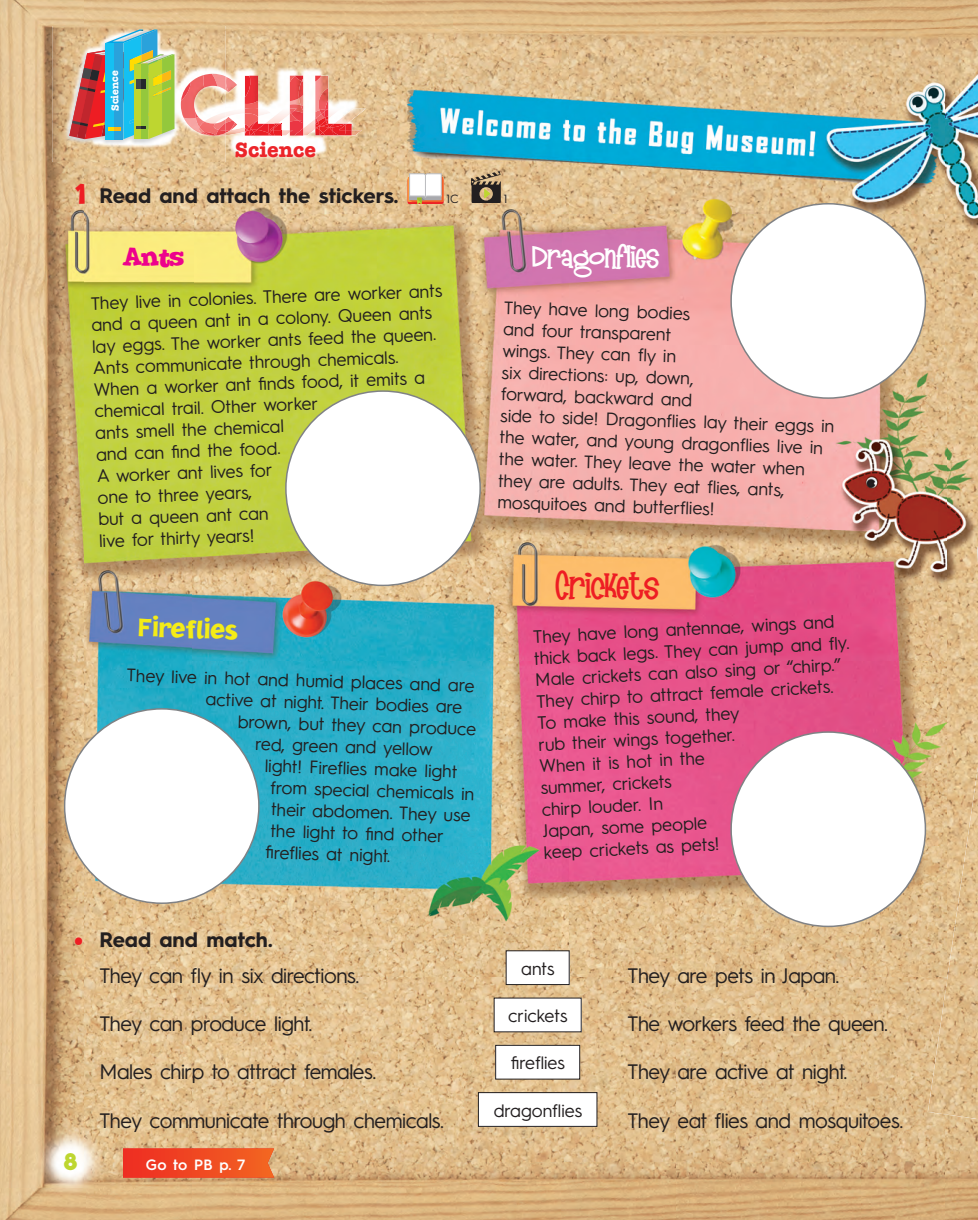
<style>
.page{position:relative;width:978px;height:1220px;background:#fff}
.page>*{position:absolute;margin:0;border:0;box-sizing:border-box;transform-origin:0 0}
.t1{font:31.2px "Mandingo";color:#ee1d23}
.t2{font:27px "Mandingo";color:#fff}
.t3{font:900 27px "Jacoby ICG";color:#f4ec17}
.t4{font:27px "Jointby Pizza Dude";color:#ed028c}
.t5{font:900 24px "Hurme Geometric Sans 3";color:#bed630}
.t6{font:700 21.3px "American Typewriter";color:#ec2429}
.t7{font:21px/36px "Hurme Geometric Sans 3";letter-spacing:-.02em;color:#231f20}
.t8{font:700 21px "Hurme Geometric Sans 3";color:#231f20}
.t9{font:18px/21.6px "Hurme Geometric Sans 3";color:#231f20}
.t10{font:600 15px "Hurme Geometric Sans 3";color:#fff}
.t11{font:12px "Hurme Geometric Sans 3";color:#231f20}
.t12{font:700 10.65px "American Typewriter";color:#fff}
.s1{font-family:"House Holiday TTF Sans";font-weight:400;font-size:37.5px;color:#ee1d23}
.s2{font-family:"Jacoby ICG";font-weight:900;font-size:27px;color:#ee1d23}
.s3{font-weight:700}
</style>
<div class="page">
<img style="left:0;top:0;width:85px;height:1219px">
<img style="left:85px;top:0;width:893px;height:30px">
<img style="left:193px;top:30px;width:753px;height:1189px">
<img style="left:946px;top:30px;width:32px;height:587px">
<img style="left:85px;top:162px;width:108px;height:1057px">
<img style="left:946px;top:1122px;width:32px;height:97px">
<svg style="left:123px;top:1148px;width:151px;height:29px;background:#ef4a24"></svg>
<img style="left:237px;top:108px;width:8px;height:27px">
<img style="left:281px;top:109px;width:9px;height:26px">
<img style="left:303px;top:109px;width:12px;height:26px">
<img style="left:352px;top:109px;width:14px;height:26px">
<img style="left:225px;top:92px;width:12px;height:21px">
<img style="left:225px;top:76px;width:4px;height:17px">
<img style="left:226px;top:77px;width:11px;height:15px">
<img style="left:245px;top:76px;width:36px;height:45px">
<img style="left:245px;top:108px;width:13px;height:13px">
<svg style="left:245px;top:121px;width:37px;height:15px"></svg>
<img style="left:245px;top:76px;width:13px;height:28px">
<img style="left:245px;top:76px;width:5px;height:21px">
<img style="left:290px;top:135px;width:13px;height:1px">
<svg style="left:290px;top:98px;width:13px;height:37px"></svg>
<img style="left:290px;top:82px;width:12px;height:19px">
<img style="left:298px;top:82px;width:5px;height:16px">
<svg style="left:290px;top:76px;width:13px;height:6px"></svg>
<img style="left:315px;top:76px;width:13px;height:24px">
<img style="left:319px;top:88px;width:9px;height:12px">
<svg style="left:315px;top:76px;width:6px;height:5px"></svg>
<svg style="left:315px;top:100px;width:37px;height:36px"></svg>
<img style="left:52px;top:26px;width:173px;height:136px">
<img style="left:184px;top:88px;width:41px;height:48px">
<img style="left:181px;top:75px;width:23px;height:43px">
<svg style="left:196px;top:113px;width:41px;height:23px"></svg>
<img style="left:181px;top:82px;width:10px;height:18px">
<img style="left:212px;top:76px;width:13px;height:14px">
<svg style="left:217px;top:74px;width:8px;height:2px"></svg>
<img style="left:203px;top:74px;width:14px;height:14px">
<svg style="left:69px;top:30px;width:105px;height:109px;background:#96a380"></svg>
<div style="left:407px;top:176px;width:36px;height:26px;background:#f7953c;border-radius:2px"></div>
<svg style="left:409px;top:173px;width:34px;height:30px"></svg>
<svg style="left:471px;top:171px;width:30px;height:32px"></svg>
<div style="left:506px;top:950px;width:63px;height:34px;background:#fff"></div>
<div style="left:506px;top:950px;width:64px;height:34px;border:1px solid #231f20"></div>
<div style="left:494px;top:998px;width:87px;height:33px;background:#fff"></div>
<div style="left:496px;top:1045px;width:84px;height:34px;background:#fff"></div>
<div style="left:495px;top:1044px;width:85px;height:35px;border:1px solid #231f20"></div>
<div style="left:478px;top:1092px;width:119px;height:34px;background:#fff"></div>
<div style="left:478px;top:1092px;width:119px;height:34px;border:1px solid #231f20"></div>
<div style="left:731px;top:204px;width:194px;height:194px;background:#fff;border-radius:50%"></div>
<div style="left:731px;top:732px;width:194px;height:194px;background:#fff;border-radius:50%"></div>
<div style="left:286px;top:391px;width:194px;height:194px;background:#fff;border-radius:50%"></div>
<div style="left:65px;top:709px;width:194px;height:194px;background:#fff;border-radius:50%"></div>
<svg style="left:977px;top:543px;width:1px;height:74px"></svg>
<img style="left:928px;top:617px;width:50px;height:505px">
<p class="t12" style="left:109px;top:111px;width:42px;rotate:-91deg">Science</p>
<p class="t6" style="left:235px;top:137px;width:83px">Science</p>
<p class="t8" style="left:75px;top:187px;width:324px"><span class="s1">1</span> Read and attach the stickers.</p>
<p class="t11" style="left:446px;top:194px;width:14px">1C</p>
<p class="t11" style="left:504px;top:194px;width:5px">1</p>
<h2 class="t4" style="left:122px;top:245px;width:63px">Ants</h2>
<p class="t9" style="left:90px;top:293px;width:353px;rotate:-2deg">They live in colonies. There are worker ants and a queen ant in a colony. Queen ants lay eggs. The worker ants feed the queen.<br>Ants communicate through chemicals.<br>When a worker ant fi nds food, it emits a chemical trail. Other worker<br>ants smell the chemical<br>and can fi nd the food.<br>A worker ant lives for<br>one to three years,<br>but a queen ant can<br>live for thirty years!</p>
<h2 class="t3" style="left:139px;top:617px;width:101px;rotate:2deg">Firefl ies</h2>
<p class="t9" style="left:127px;top:664px;width:349px;rotate:2deg">They live in hot and humid places and are</p>
<p class="t9" style="left:206px;top:688px;width:258px;rotate:2deg">active at night. Their bodies are</p>
<p class="t9" style="left:238px;top:711px;width:240px;rotate:2deg">brown, but they can produce</p>
<p class="t9" style="left:256px;top:733px;width:179px;rotate:2deg">red, green and yellow</p>
<p class="t9" style="left:265px;top:755px;width:194px;rotate:2deg">light! Firefl ies make light</p>
<p class="t9" style="left:271px;top:777px;width:205px;rotate:2deg">from special chemicals in</p>
<p class="t9" style="left:272px;top:799px;width:201px;rotate:2deg">their abdomen. They use</p>
<p class="t9" style="left:271px;top:820px;width:175px;rotate:2deg">the light to fi nd other</p>
<p class="t9" style="left:266px;top:842px;width:126px;rotate:2deg">fi refl ies at night.</p>
<h2 class="t2" style="left:532px;top:237px;width:129px">DRAGONFLIES</h2>
<p class="t9" style="left:504px;top:297px;width:336px;rotate:2deg">They have long bodies<br>and four transparent<br>wings. They can fl y in<br>six directions: up, down,<br>forward, backward and<br>side to side! Dragonfl ies lay their eggs in the water, and young dragonfl ies live in the water. They leave the water when they are adults. They eat fl ies, ants, mosquitoes and butterfl ies!</p>
<h1 class="t1" style="left:556px;top:562px;width:105px;rotate:1deg">CRICKETS</h1>
<p class="t9" style="left:532px;top:627px;width:317px;rotate:-3deg">They have long antennae, wings and thick back legs. They can jump and fl y.<br>Male crickets can also sing or “chirp.”<br>They chirp to attract female crickets.<br>To make this sound, they<br>rub their wings together.<br>When it is hot in the<br>summer, crickets<br>chirp louder. In<br>Japan, some people<br>keep crickets as pets!</p>
<p class="t7" style="left:99px;top:923px;width:261px;text-indent:-26px"><span class="s2">•</span> <span class="s3">Read and match.<br></span>They can fly in six directions.</p>
<p class="t9" style="left:521px;top:959px;width:35px">ants</p>
<p class="t9" style="left:508px;top:1006px;width:61px">crickets</p>
<p class="t9" style="left:511px;top:1053px;width:55px">fireflies</p>
<p class="t9" style="left:494px;top:1100px;width:90px">dragonflies</p>
<p class="t7" style="left:627px;top:959px;width:213px">They are pets in Japan.</p>
<p class="t7" style="left:99px;top:1007px;width:214px">They can produce light.</p>
<p class="t7" style="left:627px;top:1007px;width:262px">The workers feed the queen.</p>
<p class="t7" style="left:99px;top:1055px;width:278px">Males chirp to attract females.</p>
<p class="t7" style="left:628px;top:1055px;width:221px">They are active at night.</p>
<p class="t7" style="left:99px;top:1103px;width:346px">They communicate through chemicals.</p>
<p class="t7" style="left:627px;top:1103px;width:277px">They eat flies and mosquitoes.</p>
<h3 class="t5" style="left:63px;top:1152px;width:16px">8</h3>
<p class="t10" style="left:146px;top:1158px;width:101px">Go to PB p. 7</p>
</div>
